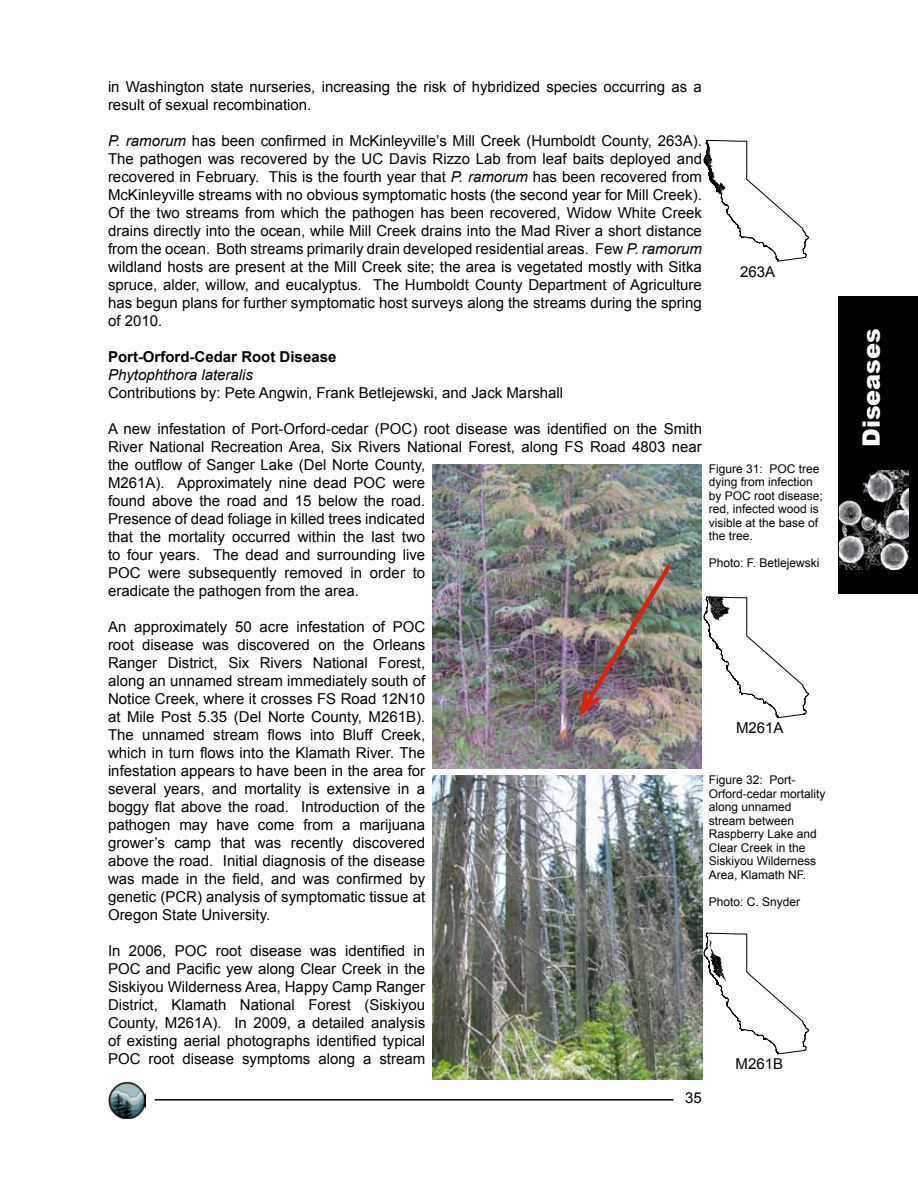
<style>
.page{position:relative;width:918px;height:1188px;background:#fff}
.page>*{position:absolute;margin:0;border:0;box-sizing:border-box;transform-origin:0 0}
.t1{font:900 24px "Arial";color:#fff}
.t2{font:15px/18px "Arial";color:#000;text-align:justify}
.t3{font:700 15px "Arial";color:#000}
.t4{font:italic 15px "Arial";color:#000}
.t5{font:12px/13.5px "Arial";color:#000}
.s1{font-style:italic}
</style>
<div class="page">
<img style="left:108px;top:1081px;width:38px;height:38px">
<hr style="left:155px;top:1099px;width:518px;height:2px;background:#000">
<div style="left:839px;top:297px;width:79px;height:297px;background:#000"></div>
<img style="left:839px;top:471px;width:70px;height:99px">
<img style="left:432px;top:776px;width:270px;height:304px">
<img style="left:432px;top:464px;width:270px;height:304px">
<img style="left:576px;top:559px;width:100px;height:164px">
<svg style="left:704px;top:596px;width:105px;height:122px"></svg>
<svg style="left:704px;top:933px;width:105px;height:121px"></svg>
<svg style="left:704px;top:140px;width:105px;height:122px"></svg>
<p class="t2" style="left:108px;top:78px;width:595px">in Washington state nurseries, increasing the risk of hybridized species occurring as a result of sexual recombination.</p>
<p class="t2" style="left:108px;top:132px;width:596px"><span class="s1">P. ramorum</span> has been confirmed in McKinleyville’s Mill Creek (Humboldt County, 263A).<br>The pathogen was recovered by the UC Davis Rizzo Lab from leaf baits deployed and recovered in February. This is the fourth year that <span class="s1">P. ramorum</span> has been recovered from McKinleyville streams with no obvious symptomatic hosts (the second year for Mill Creek).<br>Of the two streams from which the pathogen has been recovered, Widow White Creek drains directly into the ocean, while Mill Creek drains into the Mad River a short distance from the ocean. Both streams primarily drain developed residential areas. Few <span class="s1">P. ramorum </span>wildland hosts are present at the Mill Creek site; the area is vegetated mostly with Sitka spruce, alder, willow, and eucalyptus. The Humboldt County Department of Agriculture has begun plans for further symptomatic host surveys along the streams during the spring of 2010.</p>
<p class="t3" style="left:108px;top:347px;width:230px">Port-Orford-Cedar Root Disease</p>
<p class="t4" style="left:108px;top:365px;width:147px">Phytophthora lateralis</p>
<p class="t2" style="left:108px;top:384px;width:457px">Contributions by: Pete Angwin, Frank Betlejewski, and Jack Marshall</p>
<p class="t2" style="left:108px;top:420px;width:596px;text-align:left">A new infestation of Port-Orford-cedar (POC) root disease was identified on the Smith River National Recreation Area, Six Rivers National Forest, along FS Road 4803 near the outflow of Sanger Lake (Del Norte County,<br>M261A). Approximately nine dead POC were<br>found above the road and 15 below the road.<br>Presence of dead foliage in killed trees indicated<br>that the mortality occurred within the last two<br>to four years. The dead and surrounding live<br>POC were subsequently removed in order to<br>eradicate the pathogen from the area.</p>
<p class="t2" style="left:108px;top:618px;width:319px">An approximately 50 acre infestation of POC root disease was discovered on the Orleans Ranger District, Six Rivers National Forest, along an unnamed stream immediately south of Notice Creek, where it crosses FS Road 12N10 at Mile Post 5.35 (Del Norte County, M261B).<br>The unnamed stream flows into Bluff Creek, which in turn flows into the Klamath River. The infestation appears to have been in the area for several years, and mortality is extensive in a boggy flat above the road. Introduction of the pathogen may have come from a marijuana grower’s camp that was recently discovered above the road. Initial diagnosis of the disease was made in the field, and was confirmed by genetic (PCR) analysis of symptomatic tissue at Oregon State University.</p>
<p class="t2" style="left:108px;top:942px;width:319px">In 2006, POC root disease was identified in POC and Pacific yew along Clear Creek in the Siskiyou Wilderness Area, Happy Camp Ranger District, Klamath National Forest (Siskiyou County, M261A). In 2009, a detailed analysis of existing aerial photographs identified typical POC root disease symptoms along a stream</p>
<p class="t2" style="left:740px;top:263px;width:37px">263A</p>
<p class="t5" style="left:709px;top:462px;width:116px">Figure 31: POC tree dying from infection by POC root disease; red, infected wood is visible at the base of the tree.</p>
<p class="t5" style="left:709px;top:556px;width:112px">Photo: F. Betlejewski</p>
<p class="t2" style="left:736px;top:719px;width:49px">M261A</p>
<p class="t5" style="left:709px;top:773px;width:118px">Figure 32: Port-<br>Orford-cedar mortality along unnamed stream between<br>Raspberry Lake and<br>Clear Creek in the<br>Siskiyou Wilderness<br>Area, Klamath NF.</p>
<p class="t5" style="left:709px;top:895px;width:93px">Photo: C. Snyder</p>
<p class="t2" style="left:736px;top:1055px;width:49px">M261B</p>
<p class="t2" style="left:685px;top:1089px;width:18px">35</p>
<h1 class="t1" style="left:854px;top:447px;width:120px;rotate:-90deg">Diseases</h1>
</div>
